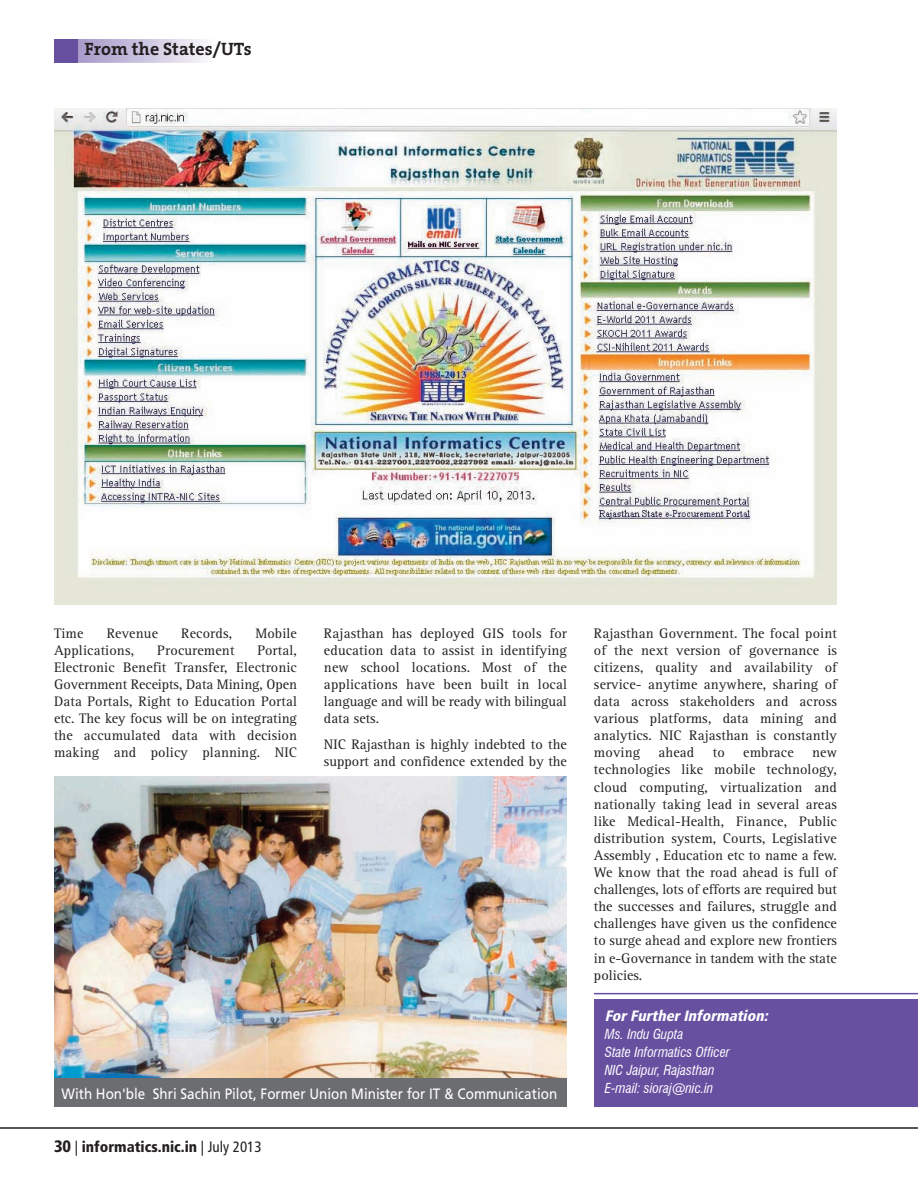
<style>
.page{position:relative;width:918px;height:1188px;background:#fff}
.page>*{position:absolute;margin:0;border:0;box-sizing:border-box;transform-origin:0 0}
.t1{font:700 18px "The Serif B7";color:#231f20}
.t2{font:15px "Frutiger";color:#fff;scale:.9 1}
.t3{font:900 condensed 15px "Frutiger";color:#231f20}
.t4{font:italic 900 condensed 15px "Frutiger";color:#fff}
.t5{font:14.25px/17.1px "Rotis Serif";letter-spacing:.01em;color:#231f20;text-align:justify}
.t6{font:italic condensed 13.5px/18px "Swiss 721 BT";color:#fff}
.s1{font-size:16.5px}
.s2{font-weight:400}
</style>
<div class="page">
<hr style="left:0;top:1127px;width:918px;height:2px;background:#231f20">
<img style="left:77px;top:39px;width:128px;height:23px">
<div style="left:54px;top:39px;width:23px;height:23px;background:#6850a1"></div>
<div style="left:594px;top:1000px;width:324px;height:107px;background:#6850a1"></div>
<hr style="left:594px;top:993px;width:324px;height:1px;background:#6850a1">
<img style="left:54px;top:108px;width:783px;height:497px">
<img style="left:54px;top:777px;width:513px;height:301px">
<div style="left:54px;top:1078px;width:513px;height:29px;background:#6c6d70"></div>
<p class="t1" style="left:84px;top:40px;width:169px">From the States/UTs</p>
<p class="t5" style="left:54px;top:626px;width:31px">Time</p>
<p class="t5" style="left:107px;top:626px;width:53px">Revenue</p>
<p class="t5" style="left:181px;top:626px;width:52px">Records,</p>
<p class="t5" style="left:255px;top:626px;width:43px">Mobile</p>
<p class="t5" style="left:54px;top:643px;width:82px">Applications,</p>
<p class="t5" style="left:157px;top:643px;width:79px">Procurement</p>
<p class="t5" style="left:54px;top:643px;width:245px;text-indent:204px">Portal, Electronic Benefit Transfer, Electronic Government Receipts, Data Mining, Open Data Portals, Right to Education Portal etc. The key focus will be on integrating the accumulated data with decision making and policy planning. NIC</p>
<p class="t5" style="left:324px;top:626px;width:245px">Rajasthan has deployed GIS tools for education data to assist in identifying new school locations. Most of the applications have been built in local language and will be ready with bilingual data sets.</p>
<p class="t5" style="left:324px;top:737px;width:244px">NIC Rajasthan is highly indebted to the support and confidence extended by the</p>
<p class="t5" style="left:594px;top:626px;width:245px">Rajasthan Government. The focal point of the next version of governance is citizens, quality and availability of service- anytime anywhere, sharing of data across stakeholders and across various platforms, data mining and analytics. NIC Rajasthan is constantly moving</p>
<p class="t5" style="left:659px;top:746px;width:37px">ahead</p>
<p class="t5" style="left:713px;top:746px;width:14px">to</p>
<p class="t5" style="left:743px;top:746px;width:52px">embrace</p>
<p class="t5" style="left:594px;top:746px;width:245px;text-indent:218px">new technologies like mobile technology, cloud computing, virtualization and nationally taking lead in several areas like Medical-Health, Finance, Public distribution system, Courts, Legislative Assembly , Education etc to name a few.<br>We know that the road ahead is full of challenges, lots of efforts are required but the successes and failures, struggle and challenges have given us the confidence to surge ahead and explore new frontiers in e-Governance in tandem with the state policies.</p>
<p class="t4" style="left:605px;top:1010px;width:168px">For Further Information:</p>
<p class="t6" style="left:605px;top:1025px;width:127px">Ms. Indu Gupta<br>State Informatics Officer<br>NIC Jaipur, Rajasthan</p>
<p class="t2" style="left:62px;top:1088px;width:552px">With Hon'ble Shri Sachin Pilot, Former Union Minister for IT &amp; Communication</p>
<p class="t6" style="left:605px;top:1079px;width:110px">E-mail: sioraj@nic.in</p>
<p class="t3" style="left:54px;top:1141px;width:209px"><span class="s1">30</span> <span class="s2">|</span> informatics.nic.in <span class="s2">| July 2013</span></p>
</div>
